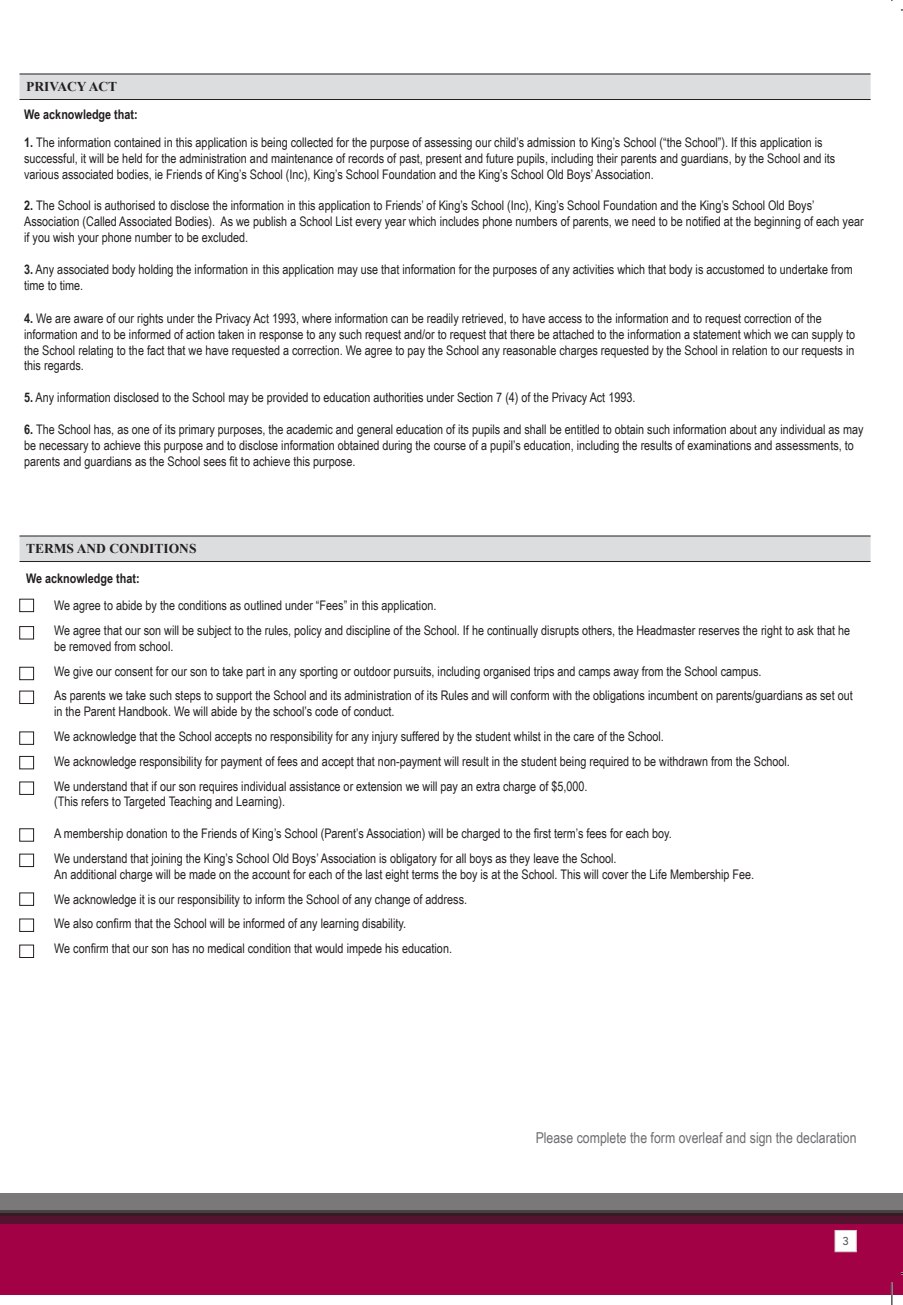
<style>
.page{position:relative;width:903px;height:1305px;background:#fff}
.page>*{position:absolute;margin:0;border:0;box-sizing:border-box;transform-origin:0 0}
.t1{font:15px "Arial Narrow";color:#6c6d70}
.t2{font:700 13.5px "Times New Roman";color:#231f20}
.t3{font:13.2px/15.9px "Arial Narrow";color:#231f20}
.t4{font:700 13.2px "Arial Narrow";color:#231f20}
.t5{font:500 11.25px "Avenir LT Std";color:#57585a}
.s1{font-weight:700}
</style>
<div class="page">
<div style="left:0;top:1213px;width:902px;height:81px;background:#a30146"></div>
<div style="left:834px;top:1229px;width:22px;height:22px;background:#fff;border:1px solid #d1d2d4"></div>
<div style="left:0;top:1193px;width:902px;height:22px;background:#7b7879"></div>
<svg style="left:0;top:1210px;width:902px;height:13px;background:#4b1f31"></svg>
<svg style="left:19px;top:75px;width:851px;height:486px"></svg>
<hr style="left:19px;top:74px;width:851px;height:1px;background:#231f20">
<hr style="left:19px;top:99px;width:851px;height:1px;background:#231f20">
<hr style="left:19px;top:535px;width:851px;height:1px;background:#231f20">
<hr style="left:19px;top:561px;width:851px;height:1px;background:#231f20">
<div style="left:19px;top:599px;width:15px;height:13px;border:1px solid #231f20"></div>
<div style="left:19px;top:667px;width:15px;height:13px;border:1px solid #231f20"></div>
<div style="left:19px;top:690px;width:15px;height:13px;border:1px solid #231f20"></div>
<div style="left:19px;top:731px;width:15px;height:13px;border:1px solid #231f20"></div>
<div style="left:19px;top:756px;width:15px;height:13px;border:1px solid #231f20"></div>
<div style="left:19px;top:781px;width:15px;height:13px;border:1px solid #231f20"></div>
<div style="left:19px;top:828px;width:15px;height:13px;border:1px solid #231f20"></div>
<div style="left:19px;top:853px;width:15px;height:13px;border:1px solid #231f20"></div>
<div style="left:19px;top:892px;width:15px;height:13px;border:1px solid #231f20"></div>
<div style="left:19px;top:918px;width:15px;height:13px;border:1px solid #231f20"></div>
<div style="left:19px;top:944px;width:15px;height:13px;border:1px solid #231f20"></div>
<div style="left:19px;top:626px;width:15px;height:13px;border:1px solid #231f20"></div>
<hr style="left:890px;top:1282px;width:2px;height:22px;background:#fff">
<svg style="left:891px;top:1282px;width:1px;height:22px"></svg>
<p class="t2" style="left:26px;top:79px;width:93px">PRIVACY ACT</p>
<p class="t4" style="left:24px;top:107px;width:115px">We acknowledge that:</p>
<p class="t3" style="left:24px;top:134px;width:812px"><span class="s1">1.</span> The information contained in this application is being collected for the purpose of assessing our child’s admission to King’s School (“the School”). If this application is successful, it will be held for the administration and maintenance of records of past, present and future pupils, including their parents and guardians, by the School and its various associated bodies, ie Friends of King’s School (Inc), King’s School Foundation and the King’s School Old Boys’ Association.</p>
<p class="t3" style="left:24px;top:198px;width:840px"><span class="s1">2.</span> The School is authorised to disclose the information in this application to Friends’ of King’s School (Inc), King’s School Foundation and the King’s School Old Boys’<br>Association (Called Associated Bodies). As we publish a School List every year which includes phone numbers of parents, we need to be notified at the beginning of each year if you wish your phone number to be excluded.</p>
<p class="t3" style="left:24px;top:261px;width:829px"><span class="s1">3.</span> Any associated body holding the information in this application may use that information for the purposes of any activities which that body is accustomed to undertake from time to time.</p>
<p class="t3" style="left:24px;top:310px;width:832px"><span class="s1">4.</span> We are aware of our rights under the Privacy Act 1993, where information can be readily retrieved, to have access to the information and to request correction of the information and to be informed of action taken in response to any such request and/or to request that there be attached to the information a statement which we can supply to the School relating to the fact that we have requested a correction. We agree to pay the School any reasonable charges requested by the School in relation to our requests in this regards.</p>
<p class="t3" style="left:24px;top:389px;width:612px"><span class="s1">5.</span> Any information disclosed to the School may be provided to education authorities under Section 7 (4) of the Privacy Act 1993.</p>
<p class="t3" style="left:24px;top:421px;width:840px"><span class="s1">6.</span> The School has, as one of its primary purposes, the academic and general education of its pupils and shall be entitled to obtain such information about any individual as may be necessary to achieve this purpose and to disclose information obtained during the course of a pupil’s education, including the results of examinations and assessments, to parents and guardians as the School sees fit to achieve this purpose.</p>
<p class="t2" style="left:26px;top:541px;width:172px">TERMS AND CONDITIONS</p>
<p class="t4" style="left:26px;top:571px;width:115px">We acknowledge that:</p>
<p class="t3" style="left:54px;top:597px;width:383px">We agree to abide by the conditions as outlined under “Fees” in this application.</p>
<p class="t3" style="left:54px;top:622px;width:797px">We agree that our son will be subject to the rules, policy and discipline of the School. If he continually disrupts others, the Headmaster reserves the right to ask that he be removed from school.</p>
<p class="t3" style="left:54px;top:663px;width:708px">We give our consent for our son to take part in any sporting or outdoor pursuits, including organised trips and camps away from the School campus.</p>
<p class="t3" style="left:54px;top:687px;width:799px">As parents we take such steps to support the School and its administration of its Rules and will conform with the obligations incumbent on parents/guardians as set out in the Parent Handbook. We will abide by the school’s code of conduct.</p>
<p class="t3" style="left:54px;top:728px;width:611px">We acknowledge that the School accepts no responsibility for any injury suffered by the student whilst in the care of the School.</p>
<p class="t3" style="left:54px;top:753px;width:737px">We acknowledge responsibility for payment of fees and accept that non-payment will result in the student being required to be withdrawn from the School.</p>
<p class="t3" style="left:54px;top:778px;width:534px">We understand that if our son requires individual assistance or extension we will pay an extra charge of $5,000. (This refers to Targeted Teaching and Learning).</p>
<p class="t3" style="left:54px;top:825px;width:619px">A membership donation to the Friends of King’s School (Parent’s Association) will be charged to the first term’s fees for each boy.</p>
<p class="t3" style="left:54px;top:850px;width:701px">We understand that joining the King’s School Old Boys’ Association is obligatory for all boys as they leave the School.<br>An additional charge will be made on the account for each of the last eight terms the boy is at the School. This will cover the Life Membership Fee.</p>
<p class="t3" style="left:54px;top:890px;width:414px">We acknowledge it is our responsibility to inform the School of any change of address.</p>
<p class="t3" style="left:54px;top:915px;width:353px">We also confirm that the School will be informed of any learning disability.</p>
<p class="t3" style="left:54px;top:940px;width:399px">We confirm that our son has no medical condition that would impede his education.</p>
<p class="t1" style="left:535px;top:1129px;width:322px">Please complete the form overleaf and sign the declaration</p>
<p class="t5" style="left:842px;top:1234px;width:8px">3</p>
</div>
